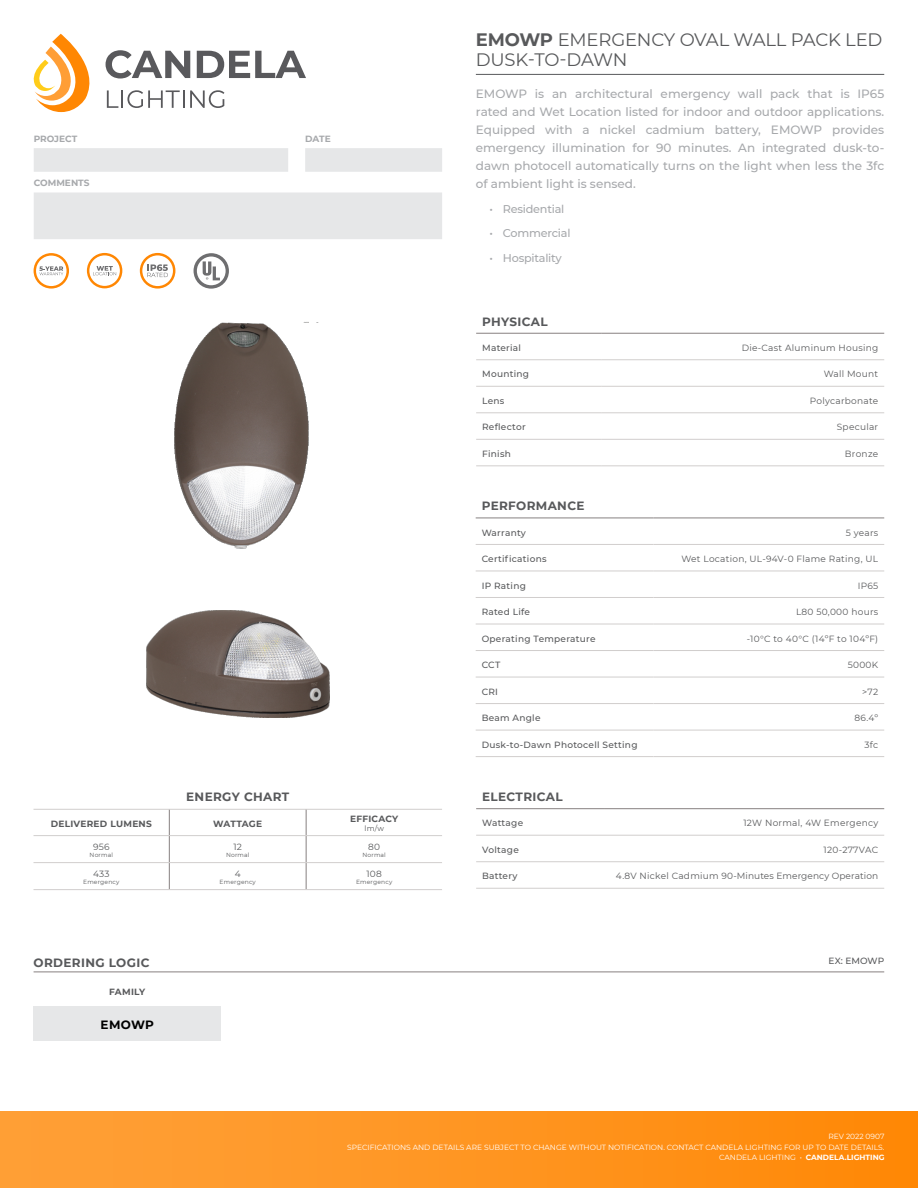
<style>
.page{position:relative;width:918px;height:1188px;background:#fff}
.page>*{position:absolute;margin:0;border:0;box-sizing:border-box;transform-origin:0 0}
.t1{font:18px/19.5px "Montserrat";letter-spacing:-.01em;color:#58595b}
.t2{font:500 12px/18px "Montserrat";color:#a7a9ac;text-align:justify}
.t3{font:700 12px "Montserrat";letter-spacing:.03em;color:#58595b}
.t4{font:700 12px "Montserrat";letter-spacing:.025em;color:#000}
.t5{font:500 11.25px "Montserrat";letter-spacing:-.02em;color:#a7a9ac}
.t6{font:9px "Montserrat";letter-spacing:.03em;color:#58595b}
.t7{font:500 9px "Montserrat";letter-spacing:.03em;color:#58595b}
.t8{font:9px "Montserrat";letter-spacing:.01em;color:#58595b}
.t9{font:700 9px "Montserrat";letter-spacing:.03em;color:#58595b}
.t10{font:700 9px "Montserrat";color:#a7a9ac}
.t11{font:700 9px "Montserrat";letter-spacing:.01em;color:#58595b}
.t12{font:7.5px/10.5px "Montserrat";color:#fff;text-align:right}
.t13{font:7.5px "Montserrat";color:#58595b}
.t14{font:6px "Montserrat";letter-spacing:.03em;color:#58595b}
.s1{font-weight:700}
</style>
<div class="page">
<svg style="left:34px;top:148px;width:408px;height:91px"></svg>
<hr style="left:476px;top:74px;width:408px;height:1px;background:#58595b">
<svg style="left:33px;top:34px;width:273px;height:78px"></svg>
<div style="left:0;top:1111px;width:918px;height:77px;background:linear-gradient(to right,#ffa13a,#ff8907)"></div>
<svg style="left:34px;top:253px;width:35px;height:36px"></svg>
<svg style="left:140px;top:253px;width:35px;height:36px"></svg>
<svg style="left:194px;top:253px;width:35px;height:36px"></svg>
<svg style="left:87px;top:253px;width:35px;height:35px"></svg>
<hr style="left:34px;top:972px;width:850px;height:1px;background:#878181">
<div style="left:34px;top:1006px;width:187px;height:35px;background:#e6e7e8"></div>
<hr style="left:34px;top:809px;width:135px;height:1px;background:#d1cecd">
<hr style="left:169px;top:809px;width:137px;height:1px;background:#d1cecd">
<hr style="left:306px;top:809px;width:136px;height:1px;background:#d1cecd">
<svg style="left:169px;top:810px;width:1px;height:79px"></svg>
<svg style="left:306px;top:810px;width:1px;height:79px"></svg>
<hr style="left:34px;top:835px;width:135px;height:1px;background:#d1cecd">
<hr style="left:169px;top:835px;width:137px;height:1px;background:#d1cecd">
<hr style="left:306px;top:835px;width:136px;height:1px;background:#d1cecd">
<hr style="left:34px;top:862px;width:135px;height:1px;background:#d1cecd">
<hr style="left:169px;top:862px;width:137px;height:1px;background:#d1cecd">
<hr style="left:306px;top:862px;width:136px;height:1px;background:#d1cecd">
<hr style="left:34px;top:889px;width:135px;height:1px;background:#d1cecd">
<hr style="left:169px;top:889px;width:137px;height:1px;background:#d1cecd">
<hr style="left:306px;top:889px;width:136px;height:1px;background:#d1cecd">
<hr style="left:476px;top:518px;width:177px;height:1px;background:#878181">
<hr style="left:653px;top:518px;width:231px;height:1px;background:#878181">
<hr style="left:476px;top:544px;width:177px;height:1px;background:#d1cecd">
<hr style="left:653px;top:544px;width:231px;height:1px;background:#d1cecd">
<hr style="left:476px;top:571px;width:177px;height:1px;background:#d1cecd">
<hr style="left:653px;top:571px;width:231px;height:1px;background:#d1cecd">
<hr style="left:476px;top:597px;width:177px;height:1px;background:#d1cecd">
<hr style="left:653px;top:597px;width:231px;height:1px;background:#d1cecd">
<hr style="left:476px;top:677px;width:177px;height:1px;background:#d1cecd">
<hr style="left:653px;top:677px;width:231px;height:1px;background:#d1cecd">
<hr style="left:476px;top:703px;width:177px;height:1px;background:#d1cecd">
<hr style="left:653px;top:703px;width:231px;height:1px;background:#d1cecd">
<hr style="left:476px;top:730px;width:177px;height:1px;background:#d1cecd">
<hr style="left:653px;top:730px;width:231px;height:1px;background:#d1cecd">
<hr style="left:476px;top:756px;width:177px;height:1px;background:#d1cecd">
<hr style="left:653px;top:756px;width:231px;height:1px;background:#d1cecd">
<hr style="left:476px;top:624px;width:177px;height:1px;background:#d1cecd">
<hr style="left:653px;top:624px;width:231px;height:1px;background:#d1cecd">
<hr style="left:476px;top:650px;width:177px;height:1px;background:#d1cecd">
<hr style="left:653px;top:650px;width:231px;height:1px;background:#d1cecd">
<hr style="left:476px;top:835px;width:128px;height:1px;background:#d1cecd">
<hr style="left:604px;top:835px;width:280px;height:1px;background:#d1cecd">
<hr style="left:476px;top:861px;width:128px;height:1px;background:#d1cecd">
<hr style="left:604px;top:861px;width:280px;height:1px;background:#d1cecd">
<hr style="left:476px;top:888px;width:128px;height:1px;background:#d1cecd">
<hr style="left:604px;top:888px;width:280px;height:1px;background:#d1cecd">
<hr style="left:476px;top:808px;width:128px;height:1px;background:#878181">
<hr style="left:604px;top:808px;width:280px;height:1px;background:#878181">
<hr style="left:476px;top:386px;width:126px;height:1px;background:#d1cecd">
<hr style="left:602px;top:386px;width:282px;height:1px;background:#d1cecd">
<hr style="left:476px;top:413px;width:126px;height:1px;background:#d1cecd">
<hr style="left:602px;top:413px;width:282px;height:1px;background:#d1cecd">
<hr style="left:476px;top:439px;width:126px;height:1px;background:#d1cecd">
<hr style="left:602px;top:439px;width:282px;height:1px;background:#d1cecd">
<hr style="left:476px;top:466px;width:126px;height:1px;background:#d1cecd">
<hr style="left:602px;top:466px;width:282px;height:1px;background:#d1cecd">
<hr style="left:476px;top:333px;width:126px;height:1px;background:#878181">
<hr style="left:602px;top:333px;width:282px;height:1px;background:#878181">
<hr style="left:476px;top:360px;width:126px;height:1px;background:#d1cecd">
<hr style="left:602px;top:360px;width:282px;height:1px;background:#d1cecd">
<img style="left:174px;top:322px;width:145px;height:227px">
<img style="left:146px;top:610px;width:184px;height:107px">
<h1 class="t1" style="left:476px;top:29px;width:408px"><span class="s1">EMOWP</span> EMERGENCY OVAL WALL PACK LED<br>DUSK-TO-DAWN</h1>
<p class="t10" style="left:34px;top:132px;width:45px">PROJECT</p>
<p class="t10" style="left:305px;top:132px;width:27px">DATE</p>
<p class="t10" style="left:34px;top:177px;width:57px">COMMENTS</p>
<p class="t2" style="left:476px;top:84px;width:410px">EMOWP is an architectural emergency wall pack that is IP65 rated and Wet Location listed for indoor and outdoor applications.<br>Equipped with a nickel cadmium battery, EMOWP provides emergency illumination for 90 minutes. An integrated dusk-to&shy;dawn photocell automatically turns on the light when less the 3fc of ambient light is sensed.</p>
<p class="t5" style="left:489px;top:201px;width:76px">• Residential</p>
<p class="t5" style="left:489px;top:225px;width:83px">• Commercial</p>
<p class="t5" style="left:489px;top:250px;width:74px">• Hospitality</p>
<p class="t3" style="left:482px;top:313px;width:67px">PHYSICAL</p>
<p class="t7" style="left:482px;top:341px;width:40px">Material</p>
<p class="t6" style="left:742px;top:341px;width:138px">Die-Cast Aluminum Housing</p>
<p class="t7" style="left:482px;top:368px;width:49px">Mounting</p>
<p class="t6" style="left:824px;top:368px;width:56px">Wall Mount</p>
<p class="t7" style="left:482px;top:394px;width:24px">Lens</p>
<p class="t6" style="left:810px;top:395px;width:70px">Polycarbonate</p>
<p class="t7" style="left:482px;top:421px;width:45px">Reflector</p>
<p class="t6" style="left:837px;top:421px;width:43px">Specular</p>
<p class="t7" style="left:482px;top:447px;width:30px">Finish</p>
<p class="t6" style="left:845px;top:448px;width:35px">Bronze</p>
<p class="t3" style="left:482px;top:498px;width:104px">PERFORMANCE</p>
<p class="t7" style="left:482px;top:526px;width:46px">Warranty</p>
<p class="t6" style="left:846px;top:526px;width:34px">5 years</p>
<p class="t7" style="left:482px;top:553px;width:66px">Certifications</p>
<p class="t6" style="left:681px;top:553px;width:198px">Wet Location, UL-94V-0 Flame Rating, UL</p>
<p class="t7" style="left:482px;top:579px;width:46px">IP Rating</p>
<p class="t6" style="left:858px;top:579px;width:22px">IP65</p>
<p class="t7" style="left:482px;top:606px;width:50px">Rated Life</p>
<p class="t6" style="left:796px;top:606px;width:84px">L80 50,000 hours</p>
<p class="t7" style="left:482px;top:632px;width:115px">Operating Temperature</p>
<p class="t6" style="left:747px;top:632px;width:133px">-10°C to 40°C (14ºF to 104ºF)</p>
<p class="t7" style="left:482px;top:659px;width:20px">CCT</p>
<p class="t6" style="left:848px;top:659px;width:32px">5000K</p>
<p class="t7" style="left:482px;top:685px;width:18px">CRI</p>
<p class="t6" style="left:862px;top:685px;width:18px">&gt;72</p>
<p class="t7" style="left:482px;top:712px;width:60px">Beam Angle</p>
<p class="t6" style="left:855px;top:712px;width:25px">86.4º</p>
<p class="t7" style="left:482px;top:738px;width:157px">Dusk-to-Dawn Photocell Setting</p>
<p class="t6" style="left:865px;top:738px;width:15px">3fc</p>
<p class="t3" style="left:186px;top:788px;width:105px">ENERGY CHART</p>
<p class="t9" style="left:51px;top:817px;width:103px">DELIVERED LUMENS</p>
<p class="t11" style="left:213px;top:817px;width:51px">WATTAGE</p>
<p class="t9" style="left:350px;top:813px;width:50px">EFFICACY</p>
<p class="t13" style="left:364px;top:824px;width:21px">lm/w</p>
<p class="t6" style="left:93px;top:840px;width:18px">956</p>
<p class="t14" style="left:90px;top:851px;width:25px">Normal</p>
<p class="t6" style="left:233px;top:840px;width:10px">12</p>
<p class="t14" style="left:226px;top:851px;width:25px">Normal</p>
<p class="t6" style="left:368px;top:840px;width:13px">80</p>
<p class="t14" style="left:362px;top:851px;width:25px">Normal</p>
<p class="t6" style="left:93px;top:867px;width:18px">433</p>
<p class="t14" style="left:83px;top:878px;width:38px">Emergency</p>
<p class="t6" style="left:235px;top:867px;width:7px">4</p>
<p class="t14" style="left:220px;top:878px;width:38px">Emergency</p>
<p class="t6" style="left:366px;top:867px;width:17px">108</p>
<p class="t14" style="left:356px;top:878px;width:38px">Emergency</p>
<p class="t3" style="left:482px;top:788px;width:82px">ELECTRICAL</p>
<p class="t7" style="left:482px;top:817px;width:43px">Wattage</p>
<p class="t6" style="left:743px;top:817px;width:136px">12W Normal, 4W Emergency</p>
<p class="t7" style="left:482px;top:843px;width:38px">Voltage</p>
<p class="t6" style="left:824px;top:843px;width:56px">120-277VAC</p>
<p class="t7" style="left:482px;top:870px;width:37px">Battery</p>
<p class="t8" style="left:616px;top:870px;width:264px">4.8V Nickel Cadmium 90-Minutes Emergency Operation</p>
<p class="t3" style="left:34px;top:954px;width:117px">ORDERING LOGIC</p>
<p class="t7" style="left:829px;top:954px;width:57px">EX: EMOWP</p>
<p class="t9" style="left:109px;top:985px;width:38px">FAMILY</p>
<p class="t4" style="left:101px;top:1016px;width:55px">EMOWP</p>
<p class="t12" style="left:347px;top:1131px;width:539px">REV 2022 0907<br>SPECIFICATIONS AND DETAILS ARE SUBJECT TO CHANGE WITHOUT NOTIFICATION. CONTACT CANDELA LIGHTING FOR UP TO DATE DETAILS.<br>CANDELA LIGHTING • <span class="s1">CANDELA.LIGHTING</span></p>
</div>
